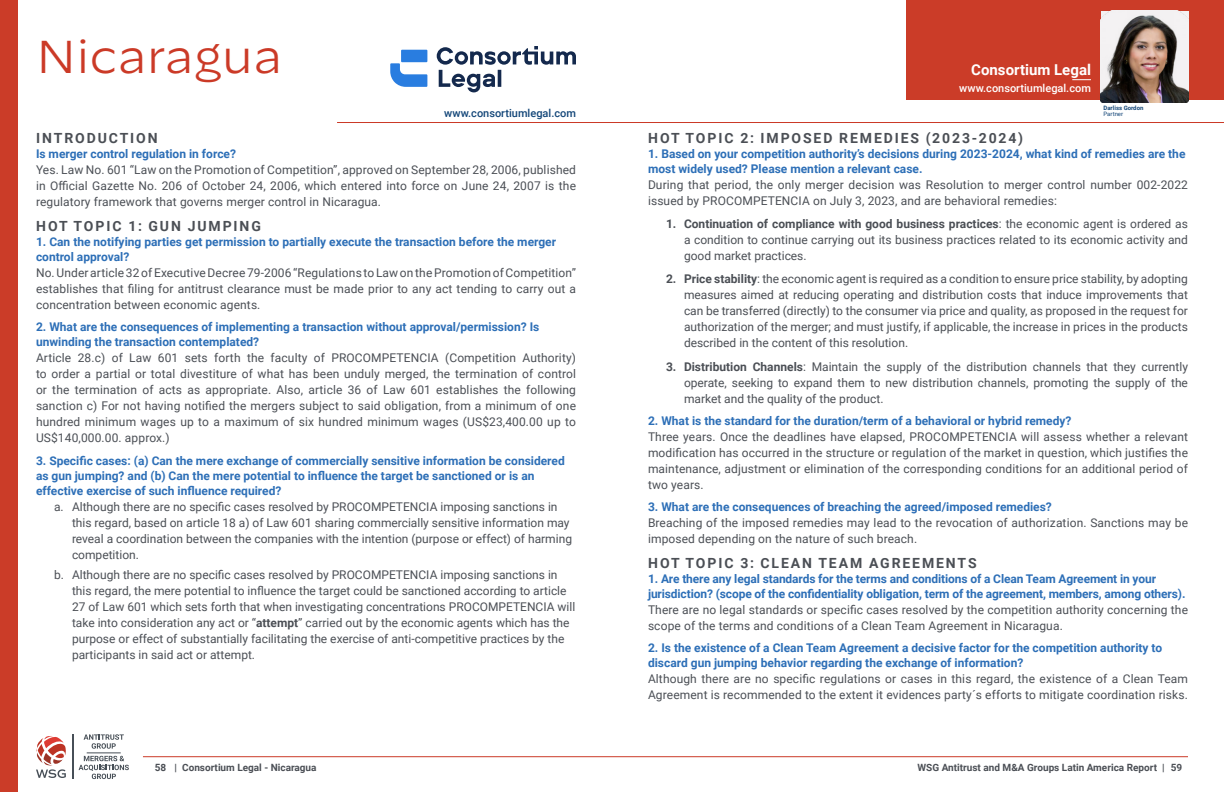
<style>
.page{position:relative;width:1224px;height:792px;background:#fff}
.page>*{position:absolute;margin:0;border:0;box-sizing:border-box;transform-origin:0 0}
.t1{font:300 46px "Decimal";color:#cb3a27}
.t2{font:700 15px "Roboto";color:#fff}
.t3{font:700 14px "Roboto";letter-spacing:.135em;color:#4b4f55}
.t4{font:12px/16px "Roboto";color:#4b4f55;text-align:justify}
.t5{font:700 12px/15px "Roboto";color:#2d6fb7}
.t6{font:500 11px "Roboto";color:#134678}
.t7{font:500 11px "Roboto";color:#fff}
.t8{font:700 10px "Roboto";color:#4b4f55}
.t9{font:700 6px "Roboto";color:#134678}
.t10{font:6px "Roboto";color:#134678}
.s1{font-weight:700}
</style>
<div class="page">
<div style="left:0;top:0;width:17px;height:792px;background:#cb3c28"></div>
<hr style="left:143px;top:756px;width:1045px;height:1px;background:#cb3a27">
<svg style="left:84px;top:734px;width:40px;height:15px"></svg>
<svg style="left:79px;top:756px;width:50px;height:23px"></svg>
<hr style="left:72px;top:734px;width:1px;height:45px;background:#474f57">
<svg style="left:36px;top:736px;width:30px;height:42px"></svg>
<hr style="left:87px;top:752px;width:34px;height:1px;background:#474f57">
<svg style="left:437px;top:46px;width:139px;height:46px"></svg>
<svg style="left:390px;top:63px;width:37px;height:24px"></svg>
<div style="left:401px;top:50px;width:26px;height:12px;background:#297de0"></div>
<hr style="left:337px;top:122px;width:887px;height:1px;background:#cb3a27">
<div style="left:906px;top:0;width:318px;height:100px;background:#cb3c28"></div>
<svg style="left:1072px;top:79px;width:19px;height:1px"></svg>
<img style="left:1101px;top:11px;width:87px;height:91px">
<h1 class="t1" style="left:36px;top:30px;width:248px">Nicaragua</h1>
<p class="t6" style="left:444px;top:105px;width:133px">www.consortiumlegal.com</p>
<p class="t3" style="left:36px;top:128px;width:123px">INTRODUCTION</p>
<p class="t5" style="left:36px;top:146px;width:202px">Is merger control regulation in force?</p>
<p class="t4" style="left:36px;top:161px;width:542px">Yes. Law No. 601 “Law on the Promotion of Competition”, approved on September 28, 2006, published in Official Gazette No. 206 of October 24, 2006, which entered into force on June 24, 2007 is the regulatory framework that governs merger control in Nicaragua.</p>
<p class="t3" style="left:36px;top:216px;width:226px">HOT TOPIC 1: GUN JUMPING</p>
<p class="t5" style="left:36px;top:234px;width:522px">1. Can the notifying parties get permission to partially execute the transaction before the merger control approval?</p>
<p class="t4" style="left:36px;top:264px;width:542px">No. Under article 32 of Executive Decree 79-2006 “Regulations to Law on the Promotion of Competition” establishes that filing for antitrust clearance must be made prior to any act tending to carry out a concentration between economic agents.</p>
<p class="t5" style="left:36px;top:319px;width:505px">2. What are the consequences of implementing a transaction without approval/permission? Is unwinding the transaction contemplated?</p>
<p class="t4" style="left:36px;top:350px;width:542px">Article 28.c) of Law 601 sets forth the faculty of PROCOMPETENCIA (Competition Authority) to order a partial or total divestiture of what has been unduly merged, the termination of control or the termination of acts as appropriate. Also, article 36 of Law 601 establishes the following sanction c) For not having notified the mergers subject to said obligation, from a minimum of one hundred minimum wages up to a maximum of six hundred minimum wages (US$23,400.00 up to US$140,000.00. approx.)</p>
<p class="t5" style="left:36px;top:452px;width:530px">3. Specific cases: (a) Can the mere exchange of commercially sensitive information be considered as gun jumping? and (b) Can the mere potential to influence the target be sanctioned or is an effective exercise of such influence required?</p>
<p class="t4" style="left:72px;top:498px;width:502px;text-align:left;text-indent:-18px">a. Although there are no specific cases resolved by PROCOMPETENCIA imposing sanctions in this regard, based on article 18 a) of Law 601 sharing commercially sensitive information may reveal a coordination between the companies with the intention (purpose or effect) of harming competition.</p>
<p class="t4" style="left:72px;top:566px;width:505px;text-align:left;text-indent:-18px">b. Although there are no specific cases resolved by PROCOMPETENCIA imposing sanctions in this regard, the mere potential to influence the target could be sanctioned according to article 27 of Law 601 which sets forth that when investigating concentrations PROCOMPETENCIA will take into consideration any act or “<span class="s1">attempt</span>” carried out by the economic agents which has the purpose or effect of substantially facilitating the exercise of anti-competitive practices by the participants in said act or attempt.</p>
<p class="t2" style="left:971px;top:59px;width:121px">Consortium Legal</p>
<p class="t7" style="left:959px;top:81px;width:133px">www.consortiumlegal.com</p>
<p class="t9" style="left:1104px;top:103px;width:41px">Darliss Gordon</p>
<p class="t10" style="left:1104px;top:109px;width:21px">Partner</p>
<p class="t3" style="left:648px;top:128px;width:376px">HOT TOPIC 2: IMPOSED REMEDIES (2023-2024)</p>
<p class="t5" style="left:648px;top:146px;width:539px">1. Based on your competition authority’s decisions during 2023-2024, what kind of remedies are the most widely used? Please mention a relevant case.</p>
<p class="t4" style="left:648px;top:176px;width:542px">During that period, the only merger decision was Resolution to merger control number 002-2022 issued by PROCOMPETENCIA on July 3, 2023, and are behavioral remedies:</p>
<p class="t4" style="left:684px;top:215px;width:506px;text-indent:-18px"><span class="s1">1. Continuation of compliance with good business practices</span>: the economic agent is ordered as a condition to continue carrying out its business practices related to its economic activity and good market practices.</p>
<p class="t4" style="left:684px;top:271px;width:506px;text-indent:-18px"><span class="s1">2. Price stability</span>: the economic agent is required as a condition to ensure price stability, by adopting measures aimed at reducing operating and distribution costs that induce improvements that can be transferred (directly) to the consumer via price and quality, as proposed in the request for authorization of the merger; and must justify, if applicable, the increase in prices in the products described in the content of this resolution.</p>
<p class="t4" style="left:684px;top:358px;width:506px;text-indent:-18px"><span class="s1">3. Distribution Channels</span>: Maintain the supply of the distribution channels that they currently operate, seeking to expand them to new distribution channels, promoting the supply of the market and the quality of the product.</p>
<p class="t5" style="left:648px;top:413px;width:425px">2. What is the standard for the duration/term of a behavioral or hybrid remedy?</p>
<p class="t4" style="left:648px;top:428px;width:542px">Three years. Once the deadlines have elapsed, PROCOMPETENCIA will assess whether a relevant modification has occurred in the structure or regulation of the market in question, which justifies the maintenance, adjustment or elimination of the corresponding conditions for an additional period of two years.</p>
<p class="t5" style="left:648px;top:499px;width:405px">3. What are the consequences of breaching the agreed/imposed remedies?</p>
<p class="t4" style="left:648px;top:514px;width:542px">Breaching of the imposed remedies may lead to the revocation of authorization. Sanctions may be imposed depending on the nature of such breach.</p>
<p class="t3" style="left:648px;top:553px;width:330px">HOT TOPIC 3: CLEAN TEAM AGREEMENTS</p>
<p class="t5" style="left:648px;top:571px;width:539px">1. Are there any legal standards for the terms and conditions of a Clean Team Agreement in your jurisdiction? (scope of the confidentiality obligation, term of the agreement, members, among others).</p>
<p class="t4" style="left:648px;top:601px;width:542px">There are no legal standards or specific cases resolved by the competition authority concerning the scope of the terms and conditions of a Clean Team Agreement in Nicaragua.</p>
<p class="t5" style="left:648px;top:640px;width:516px">2. Is the existence of a Clean Team Agreement a decisive factor for the competition authority to discard gun jumping behavior regarding the exchange of information?</p>
<p class="t4" style="left:648px;top:671px;width:542px">Although there are no specific regulations or cases in this regard, the existence of a Clean Team<br>Agreement is recommended to the extent it evidences party´s efforts to mitigate coordination risks.</p>
<p class="t8" style="left:175px;top:761px;width:143px">| Consortium Legal - Nicaragua</p>
<p class="t8" style="left:155px;top:761px;width:13px">58</p>
<p class="t8" style="left:918px;top:761px;width:266px">WSG Antitrust and M&amp;A Groups Latin America Report | 59</p>
</div>
